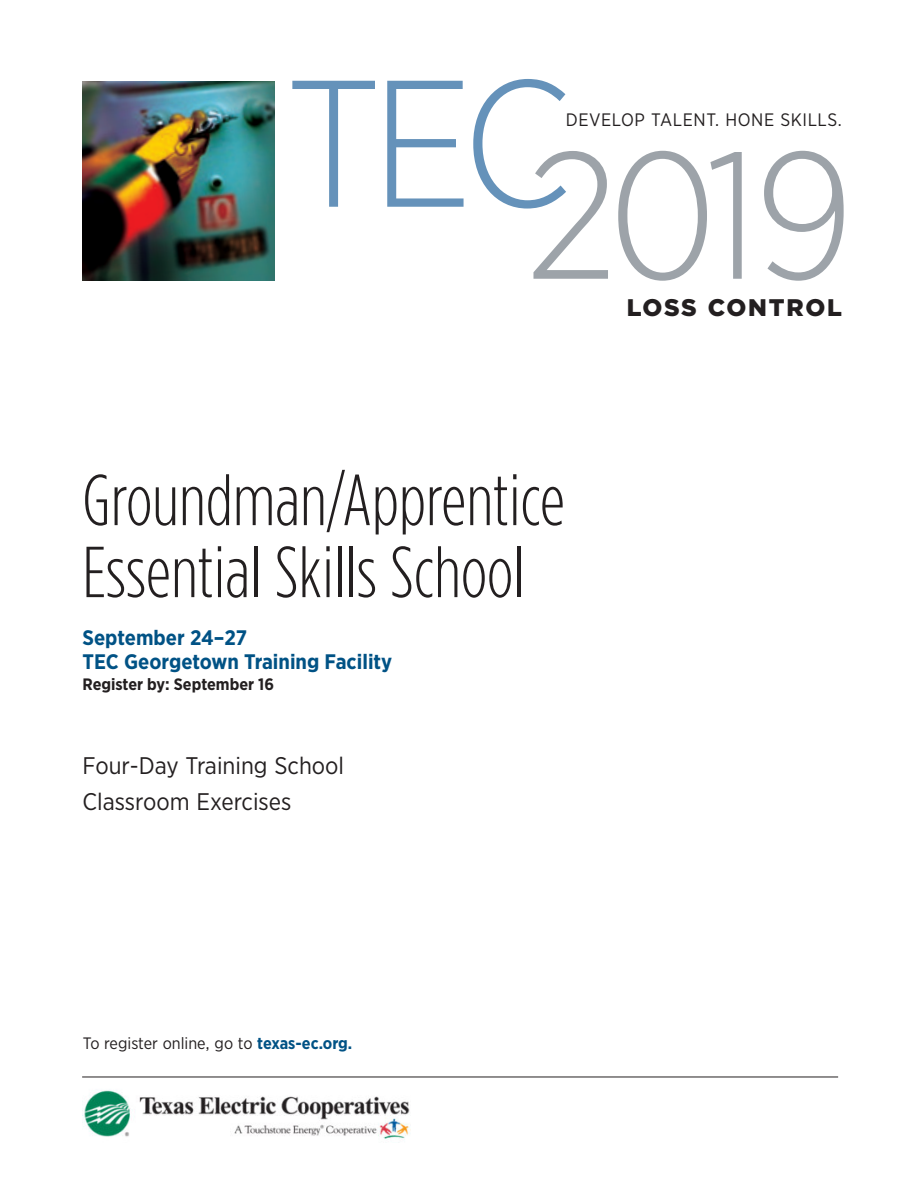
<style>
.page{position:relative;width:918px;height:1188px;background:#fff}
.page>*{position:absolute;margin:0;border:0;box-sizing:border-box;transform-origin:0 0}
.t1{font:300 180px "Gotham Narrow";color:#9da3a9}
.t2{font:300 180px "Gotham Narrow";color:#6592ba}
.t3{font:300 72px/72px "Gotham Condensed";color:#231f20}
.t4{font:24px/36px "Gotham Narrow";color:#231f20}
.t5{font:900 24px "Gotham";letter-spacing:.075em;color:#231f20}
.t6{font:700 21px/24px "Gotham Narrow";color:#005285}
.t7{font:18px "Gotham Narrow";letter-spacing:.03em;color:#231f20}
.t8{font:16.5px "Gotham Narrow";letter-spacing:-.01em;color:#231f20}
.t9{font:700 16.5px "Gotham Narrow";color:#231f20}
.s1{font-weight:700;color:#005285}
</style>
<div class="page">
<img style="left:82px;top:1090px;width:329px;height:49px">
<hr style="left:82px;top:1077px;width:756px;height:1px;background:#231f20">
<img style="left:82px;top:81px;width:192px;height:199px">
<h1 class="t2" style="left:285px;top:81px;width:289px">TEC</h1>
<p class="t7" style="left:566px;top:113px;width:278px">Develop talent. Hone skills.</p>
<h1 class="t1" style="left:526px;top:153px;width:329px">2019</h1>
<h2 class="t3" style="left:82px;top:469px;width:484px">Groundman/Apprentice<br>Essential Skills School</h2>
<p class="t6" style="left:82px;top:627px;width:311px">September 24–27<br>TEC Georgetown Training Facility</p>
<p class="t9" style="left:82px;top:679px;width:193px">Register by: September 16</p>
<p class="t4" style="left:82px;top:750px;width:263px">Four-Day training school<br>Classroom exercises</p>
<p class="t5" style="left:627px;top:300px;width:217px">LOSS CONTROL</p>
<p class="t8" style="left:83px;top:1038px;width:271px">to register online, go to <span class="s1">texas-ec.org.</span></p>
</div>
